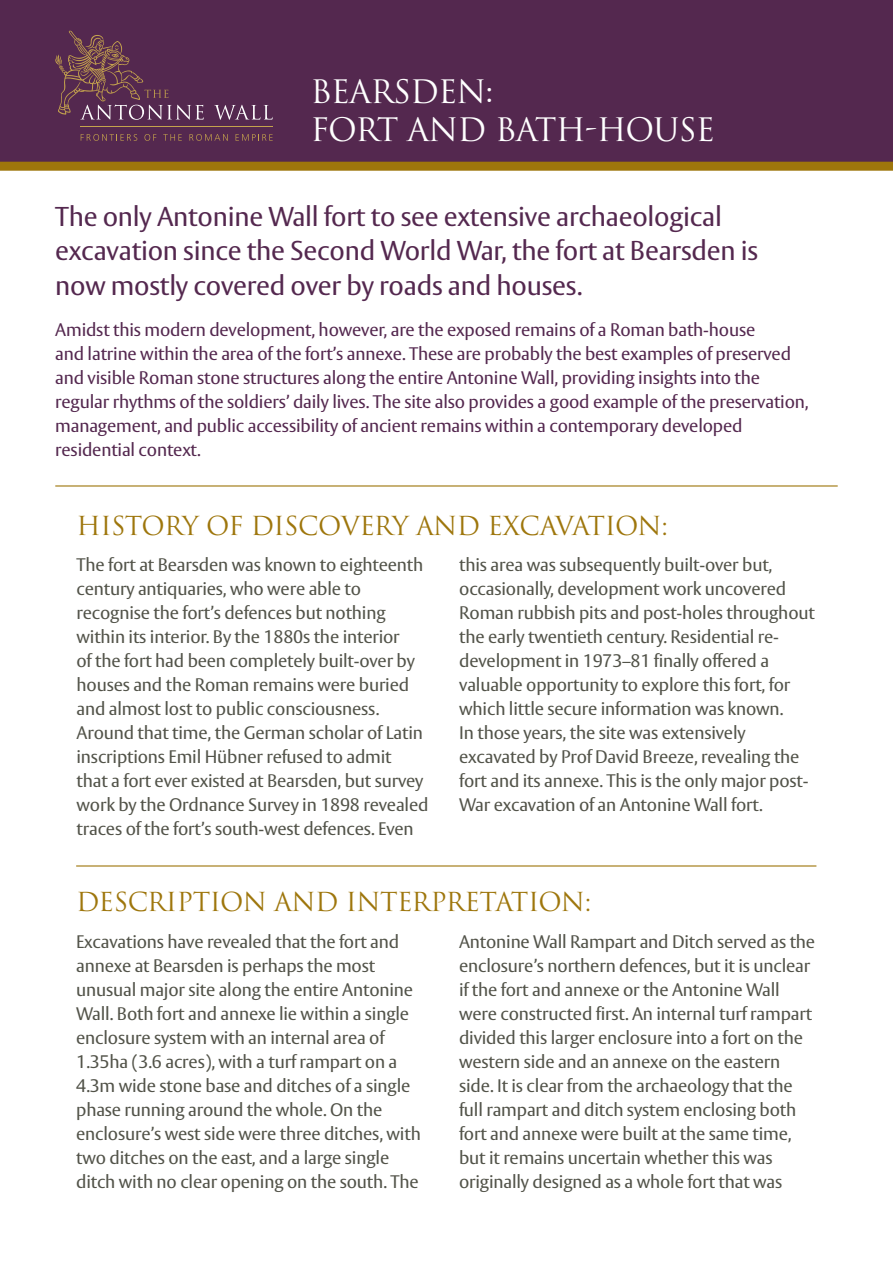
<style>
.page{position:relative;width:893px;height:1263px;background:#fff}
.page>*{position:absolute;margin:0;border:0;box-sizing:border-box;transform-origin:0 0}
.t1{font:31.5px/37.5px "Trajan Pro";letter-spacing:-.025em;color:#fff}
.t2{font:27px/34.5px "HS Vesta";letter-spacing:-.01em;color:#54284f}
.t3{font:25.5px "Trajan Pro 3";letter-spacing:-.02em;color:#9e760c}
.t4{font:18px/24px "HS Vesta";letter-spacing:-.01em;color:#525349}
.t5{font:18px/24px "HS Vesta";letter-spacing:-.01em;color:#54284f}
</style>
<div class="page">
<div style="left:0;top:0;width:893px;height:166px;background:#54284f"></div>
<svg style="left:214px;top:105px;width:59px;height:15px"></svg>
<hr style="left:80px;top:126px;width:193px;height:1px;background:#c4a24d">
<svg style="left:55px;top:31px;width:149px;height:89px"></svg>
<svg style="left:81px;top:134px;width:56px;height:7px"></svg>
<svg style="left:144px;top:134px;width:12px;height:7px"></svg>
<svg style="left:163px;top:134px;width:19px;height:7px"></svg>
<svg style="left:189px;top:134px;width:39px;height:7px"></svg>
<svg style="left:236px;top:134px;width:37px;height:7px"></svg>
<div style="left:0;top:162px;width:893px;height:9px;background:#9e760c"></div>
<hr style="left:55px;top:485px;width:783px;height:1px;background:#9e760c">
<hr style="left:76px;top:865px;width:740px;height:1px;background:#9e760c">
<h1 class="t1" style="left:310px;top:73px;width:406px">BEARSDEN:<br>FORT AND BATH-HOUSE</h1>
<h2 class="t2" style="left:55px;top:200px;width:704px">The only Antonine Wall fort to see extensive archaeological excavation since the Second World War, the fort at Bearsden is now mostly covered over by roads and houses.</h2>
<p class="t5" style="left:55px;top:318px;width:755px">Amidst this modern development, however, are the exposed remains of a Roman bath-house<br>and latrine within the area of the fort’s annexe. These are probably the best examples of preserved and visible Roman stone structures along the entire Antonine Wall, providing insights into the regular rhythms of the soldiers’ daily lives. The site also provides a good example of the preservation, management, and public accessibility of ancient remains within a contemporary developed residential context.</p>
<h3 class="t3" style="left:77px;top:508px;width:593px">HISTORY OF DISCOVERY AND EXCAVATION:</h3>
<p class="t4" style="left:77px;top:554px;width:353px">The fort at Bearsden was known to eighteenth century antiquaries, who were able to recognise the fort’s defences but nothing within its interior. By the 1880s the interior<br>of the fort had been completely built-over by houses and the Roman remains were buried and almost lost to public consciousness.<br>Around that time, the German scholar of Latin inscriptions Emil Hübner refused to admit<br>that a fort ever existed at Bearsden, but survey work by the Ordnance Survey in 1898 revealed traces of the fort’s south-west defences. Even</p>
<p class="t4" style="left:459px;top:554px;width:357px">this area was subsequently built-over but, occasionally, development work uncovered Roman rubbish pits and post-holes throughout the early twentieth century. Residential re&shy;development in 1973–81 finally offered a valuable opportunity to explore this fort, for which little secure information was known.<br>In those years, the site was extensively excavated by Prof David Breeze, revealing the fort and its annexe. This is the only major post-War excavation of an Antonine Wall fort.</p>
<h3 class="t3" style="left:76px;top:884px;width:517px">DESCRIPTION AND INTERPRETATION:</h3>
<p class="t4" style="left:76px;top:930px;width:346px">Excavations have revealed that the fort and annexe at Bearsden is perhaps the most unusual major site along the entire Antonine Wall. Both fort and annexe lie within a single enclosure system with an internal area of 1.35ha (3.6 acres), with a turf rampart on a 4.3m wide stone base and ditches of a single phase running around the whole. On the enclosure’s west side were three ditches, with two ditches on the east, and a large single ditch with no clear opening on the south. The</p>
<p class="t4" style="left:459px;top:930px;width:358px">Antonine Wall Rampart and Ditch served as the enclosure’s northern defences, but it is unclear if the fort and annexe or the Antonine Wall were constructed first. An internal turf rampart divided this larger enclosure into a fort on the western side and an annexe on the eastern side. It is clear from the archaeology that the full rampart and ditch system enclosing both fort and annexe were built at the same time, but it remains uncertain whether this was originally designed as a whole fort that was</p>
</div>
